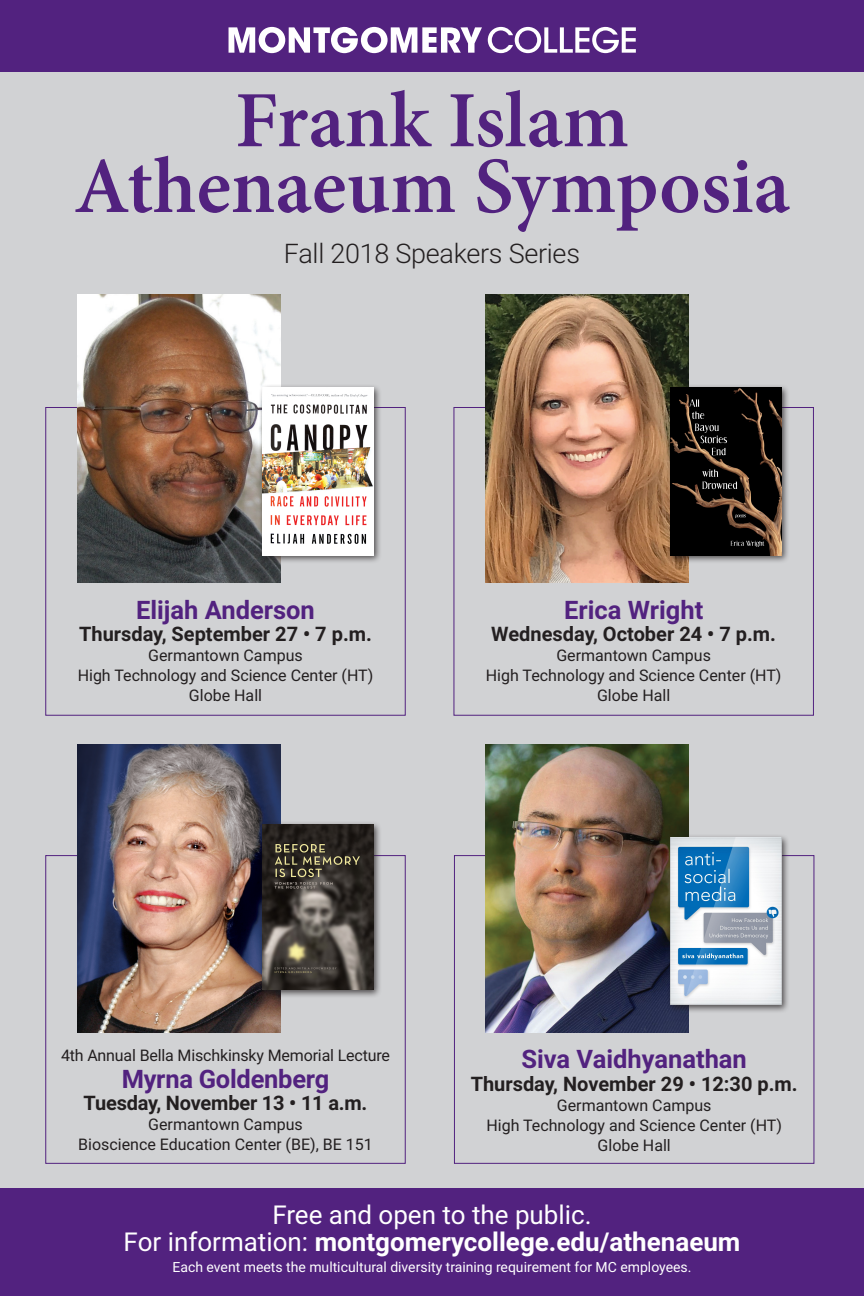
<style>
.page{position:relative;width:864px;height:1296px;background:#d1d2d4}
.page>*{position:absolute;margin:0;border:0;box-sizing:border-box;transform-origin:0 0}
.t1{font:600 79.8px/65.8px "Minion Pro";color:#52227f;text-align:center}
.t2{font:300 27px "Roboto";letter-spacing:-.01em;color:#231f20}
.t3{font:26px/27px "Roboto";color:#fff;text-align:center}
.t4{font:700 25.5px "Roboto";color:#52227f}
.t5{font:700 20px "Roboto";color:#231f20}
.t6{font:16px/20px "Roboto";color:#231f20;text-align:center}
.t7{font:14px "Roboto";color:#fff}
.s1{font-weight:700}
</style>
<div class="page">
<img style="left:78px;top:294px;width:202px;height:288px">
<img style="left:486px;top:294px;width:202px;height:288px">
<img style="left:486px;top:744px;width:202px;height:288px">
<div style="left:259px;top:384px;width:123px;height:180px;background:#231f20;opacity:.75"></div>
<img style="left:263px;top:388px;width:110px;height:167px">
<div style="left:667px;top:384px;width:123px;height:180px;background:#231f20;opacity:.75"></div>
<img style="left:671px;top:388px;width:110px;height:167px">
<div style="left:667px;top:834px;width:123px;height:180px;background:#231f20;opacity:.75"></div>
<img style="left:671px;top:838px;width:110px;height:167px">
<img style="left:78px;top:744px;width:202px;height:288px">
<div style="left:259px;top:821px;width:123px;height:178px;background:#231f20;opacity:.75"></div>
<img style="left:263px;top:825px;width:110px;height:165px">
<div style="left:0;top:1189px;width:864px;height:107px;background:#52227f"></div>
<div style="left:0;top:0;width:864px;height:72px;background:#52227f"></div>
<svg style="left:229px;top:27px;width:253px;height:26px"></svg>
<svg style="left:488px;top:27px;width:148px;height:26px"></svg>
<p class="t1" style="left:74px;top:87px;width:718px">Frank Islam<br>Athenaeum Symposia</p>
<p class="t2" style="left:284px;top:235px;width:298px">Fall 2018 Speakers Series</p>
<p class="t4" style="left:136px;top:592px;width:180px">Elijah Anderson</p>
<p class="t5" style="left:79px;top:620px;width:294px">Thursday, September 27 • 7 p.m.</p>
<p class="t6" style="left:78px;top:645px;width:297px">Germantown Campus<br>High Technology and Science Center (HT)<br>Globe Hall</p>
<p class="t4" style="left:564px;top:592px;width:141px">Erica Wright</p>
<p class="t5" style="left:491px;top:620px;width:286px">Wednesday, October 24 • 7 p.m.</p>
<p class="t6" style="left:486px;top:645px;width:297px">Germantown Campus<br>High Technology and Science Center (HT)<br>Globe Hall</p>
<p class="t6" style="left:61px;top:1045px;width:331px">4th Annual Bella Mischkinsky Memorial Lecture</p>
<p class="t4" style="left:122px;top:1061px;width:209px">Myrna Goldenberg</p>
<p class="t5" style="left:84px;top:1089px;width:285px">Tuesday, November 13 • 11 a.m.</p>
<p class="t6" style="left:78px;top:1114px;width:296px">Germantown Campus<br>Bioscience Education Center (BE), BE 151</p>
<p class="t4" style="left:521px;top:1041px;width:227px">Siva Vaidhyanathan</p>
<p class="t5" style="left:471px;top:1069px;width:329px">Thursday, November 29 • 12:30 p.m.</p>
<p class="t6" style="left:486px;top:1094px;width:297px">Germantown Campus<br>High Technology and Science Center (HT)<br>Globe Hall</p>
<p class="t3" style="left:124px;top:1201px;width:618px">Free and open to the public.<br>For information: <span class="s1">montgomerycollege.edu/athenaeum</span></p>
<p class="t7" style="left:173px;top:1258px;width:520px">Each event meets the multicultural diversity training requirement for MC employees.</p>
</div>
